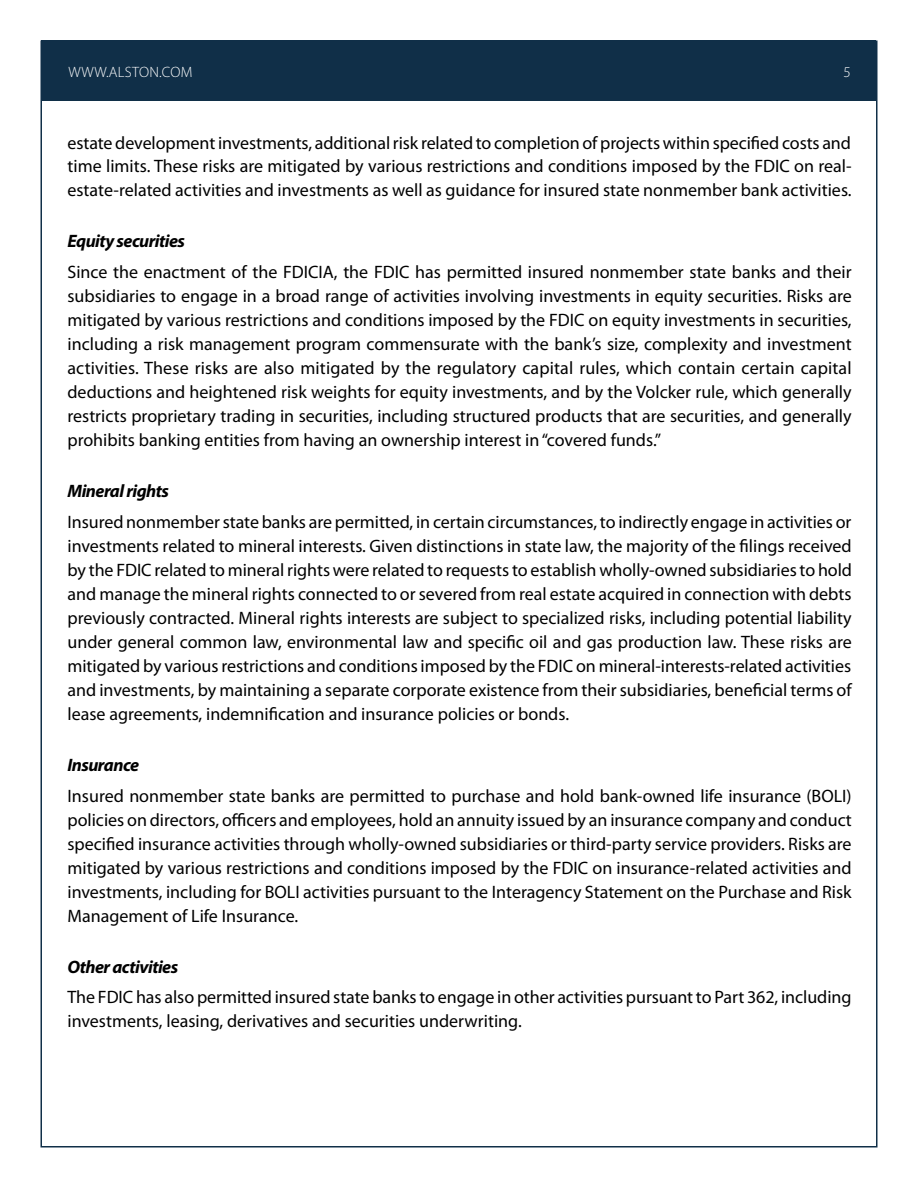
<style>
.page{position:relative;width:918px;height:1188px;background:#fff}
.page>*{position:absolute;margin:0;border:0;box-sizing:border-box;transform-origin:0 0}
.t1{font:18px/24px "Myriad Pro";color:#000;text-align:justify}
.t2{font:italic 700 18px "Myriad Pro";letter-spacing:-.03em;color:#000}
.t3{font:300 15px "Myriad Pro";letter-spacing:.02em;color:#fff}
</style>
<div class="page">
<div style="left:42px;top:40px;width:834px;height:61px;background:#102f48"></div>
<p class="t3" style="left:68px;top:63px;width:126px">WWW.ALSTON.COM</p>
<p class="t3" style="left:843px;top:63px;width:9px">5</p>
<p class="t1" style="left:68px;top:130px;width:786px">estate development investments, additional risk related to completion of projects within specified costs and time limits. These risks are mitigated by various restrictions and conditions imposed by the FDIC on real&shy;estate-related activities and investments as well as guidance for insured state nonmember bank activities.</p>
<p class="t2" style="left:68px;top:230px;width:119px">Equity securities</p>
<p class="t1" style="left:68px;top:260px;width:786px">Since the enactment of the FDICIA, the FDIC has permitted insured nonmember state banks and their subsidiaries to engage in a broad range of activities involving investments in equity securities. Risks are mitigated by various restrictions and conditions imposed by the FDIC on equity investments in securities, including a risk management program commensurate with the bank’s size, complexity and investment activities. These risks are also mitigated by the regulatory capital rules, which contain certain capital deductions and heightened risk weights for equity investments, and by the Volcker rule, which generally restricts proprietary trading in securities, including structured products that are securities, and generally prohibits banking entities from having an ownership interest in “covered funds.”</p>
<p class="t2" style="left:68px;top:479px;width:103px">Mineral rights</p>
<p class="t1" style="left:68px;top:510px;width:786px">Insured nonmember state banks are permitted, in certain circumstances, to indirectly engage in activities or investments related to mineral interests. Given distinctions in state law, the majority of the filings received by the FDIC related to mineral rights were related to requests to establish wholly-owned subsidiaries to hold and manage the mineral rights connected to or severed from real estate acquired in connection with debts previously contracted. Mineral rights interests are subject to specialized risks, including potential liability under general common law, environmental law and specific oil and gas production law. These risks are mitigated by various restrictions and conditions imposed by the FDIC on mineral-interests-related activities and investments, by maintaining a separate corporate existence from their subsidiaries, beneficial terms of lease agreements, indemnification and insurance policies or bonds.</p>
<p class="t2" style="left:68px;top:753px;width:73px">Insurance</p>
<p class="t1" style="left:68px;top:783px;width:786px">Insured nonmember state banks are permitted to purchase and hold bank-owned life insurance (BOLI) policies on directors, officers and employees, hold an annuity issued by an insurance company and conduct specified insurance activities through wholly-owned subsidiaries or third-party service providers. Risks are mitigated by various restrictions and conditions imposed by the FDIC on insurance-related activities and investments, including for BOLI activities pursuant to the Interagency Statement on the Purchase and Risk Management of Life Insurance.</p>
<p class="t2" style="left:68px;top:955px;width:112px">Other activities</p>
<p class="t1" style="left:68px;top:985px;width:786px">The FDIC has also permitted insured state banks to engage in other activities pursuant to Part 362, including investments, leasing, derivatives and securities underwriting.</p>
</div>
